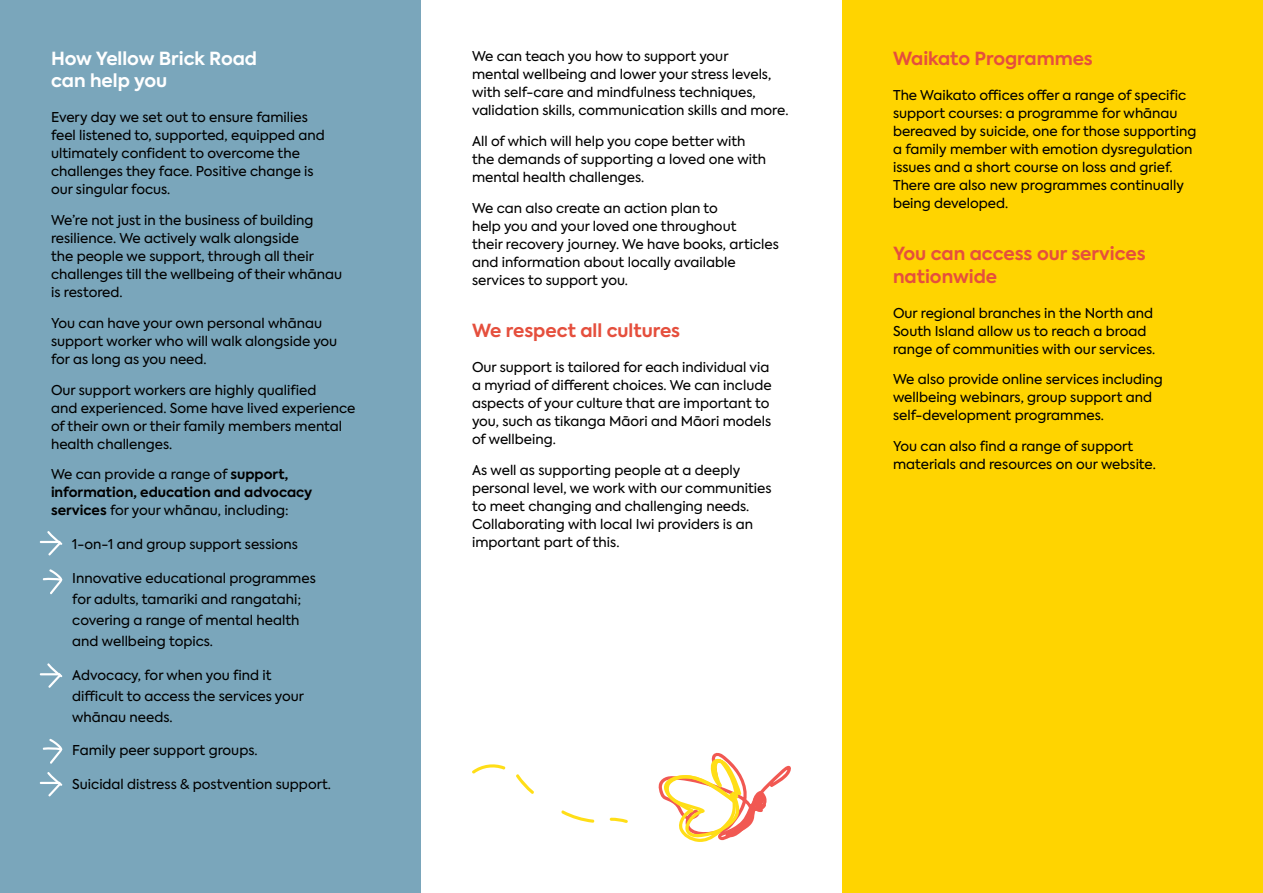
<style>
.page{position:relative;width:1263px;height:893px;background:#fff}
.page>*{position:absolute;margin:0;border:0;box-sizing:border-box;transform-origin:0 0}
.t1{font:700 18px/22.5px "Axiforma";color:#e54f3d}
.t2{font:700 18px/22.5px "Axiforma";color:#fff}
.t3{font:13.5px/18px "Axiforma";color:#000}
.t4{font:700 13.5px/18px "Axiforma";color:#000}
.s1{font-weight:400}
</style>
<div class="page">
<div style="left:0;top:0;width:420px;height:893px;background:#7aa6bb"></div>
<div style="left:843px;top:0;width:420px;height:893px;background:#ffd400"></div>
<svg style="left:658px;top:753px;width:133px;height:89px"></svg>
<svg style="left:472px;top:764px;width:34px;height:10px"></svg>
<svg style="left:516px;top:774px;width:18px;height:20px"></svg>
<svg style="left:561px;top:810px;width:34px;height:13px"></svg>
<svg style="left:610px;top:818px;width:18px;height:5px"></svg>
<svg style="left:40px;top:531px;width:22px;height:24px"></svg>
<svg style="left:40px;top:663px;width:22px;height:25px"></svg>
<svg style="left:40px;top:772px;width:22px;height:24px"></svg>
<svg style="left:43px;top:569px;width:19px;height:25px"></svg>
<svg style="left:43px;top:739px;width:19px;height:25px"></svg>
<h1 class="t2" style="left:51px;top:47px;width:208px">How Yellow Brick Road can help you</h1>
<p class="t3" style="left:51px;top:109px;width:275px">Every day we set out to ensure families feel listened to, supported, equipped and ultimately confident to overcome the challenges they face. Positive change is our singular focus.</p>
<p class="t3" style="left:51px;top:212px;width:293px">We’re not just in the business of building resilience. We actively walk alongside<br>the people we support, through all their challenges till the wellbeing of their whānau is restored.</p>
<p class="t3" style="left:51px;top:314px;width:288px">You can have your own personal whānau support worker who will walk alongside you for as long as you need.</p>
<p class="t3" style="left:51px;top:381px;width:306px">Our support workers are highly qualified<br>and experienced. Some have lived experience of their own or their family members mental health challenges.</p>
<p class="t4" style="left:51px;top:466px;width:263px"><span class="s1">We can provide a range of</span> support, information, education and advocacy services <span class="s1">for your whānau, including:</span></p>
<p class="t3" style="left:72px;top:535px;width:227px">1-on-1 and group support sessions</p>
<p class="t3" style="left:72px;top:568px;width:245px;line-height:21px">Innovative educational programmes for adults, tamariki and rangatahi; covering a range of mental health and wellbeing topics.</p>
<p class="t3" style="left:72px;top:664px;width:233px;line-height:21px">Advocacy, for when you find it difficult to access the services your whānau needs.</p>
<p class="t3" style="left:72px;top:742px;width:187px">Family peer support groups.</p>
<p class="t3" style="left:72px;top:775px;width:260px">Suicidal distress &amp; postvention support.</p>
<p class="t3" style="left:472px;top:48px;width:318px">We can teach you how to support your<br>mental wellbeing and lower your stress levels, with self-care and mindfulness techniques, validation skills, communication skills and more.</p>
<p class="t3" style="left:472px;top:132px;width:296px">All of which will help you cope better with the demands of supporting a loved one with mental health challenges.</p>
<p class="t3" style="left:472px;top:199px;width:308px">We can also create an action plan to<br>help you and your loved one throughout<br>their recovery journey. We have books, articles and information about locally available services to support you.</p>
<h1 class="t1" style="left:472px;top:320px;width:210px">We respect all cultures</h1>
<p class="t3" style="left:472px;top:359px;width:301px">Our support is tailored for each individual via a myriad of different choices. We can include aspects of your culture that are important to you, such as tikanga Māori and Māori models of wellbeing.</p>
<p class="t3" style="left:472px;top:461px;width:301px">As well as supporting people at a deeply personal level, we work with our communities to meet changing and challenging needs.<br>Collaborating with local Iwi providers is an important part of this.</p>
<h1 class="t1" style="left:893px;top:47px;width:201px">Waikato Programmes</h1>
<p class="t3" style="left:893px;top:86px;width:305px">The Waikato offices offer a range of specific support courses: a programme for whānau bereaved by suicide, one for those supporting a family member with emotion dysregulation issues and a short course on loss and grief.<br>There are also new programmes continually being developed.</p>
<h1 class="t1" style="left:893px;top:243px;width:254px">You can access our services nationwide</h1>
<p class="t3" style="left:893px;top:304px;width:264px">Our regional branches in the North and<br>South Island allow us to reach a broad range of communities with our services.</p>
<p class="t3" style="left:893px;top:371px;width:271px">We also provide online services including wellbeing webinars, group support and self-development programmes.</p>
<p class="t3" style="left:893px;top:438px;width:264px">You can also find a range of support materials and resources on our website.</p>
</div>
